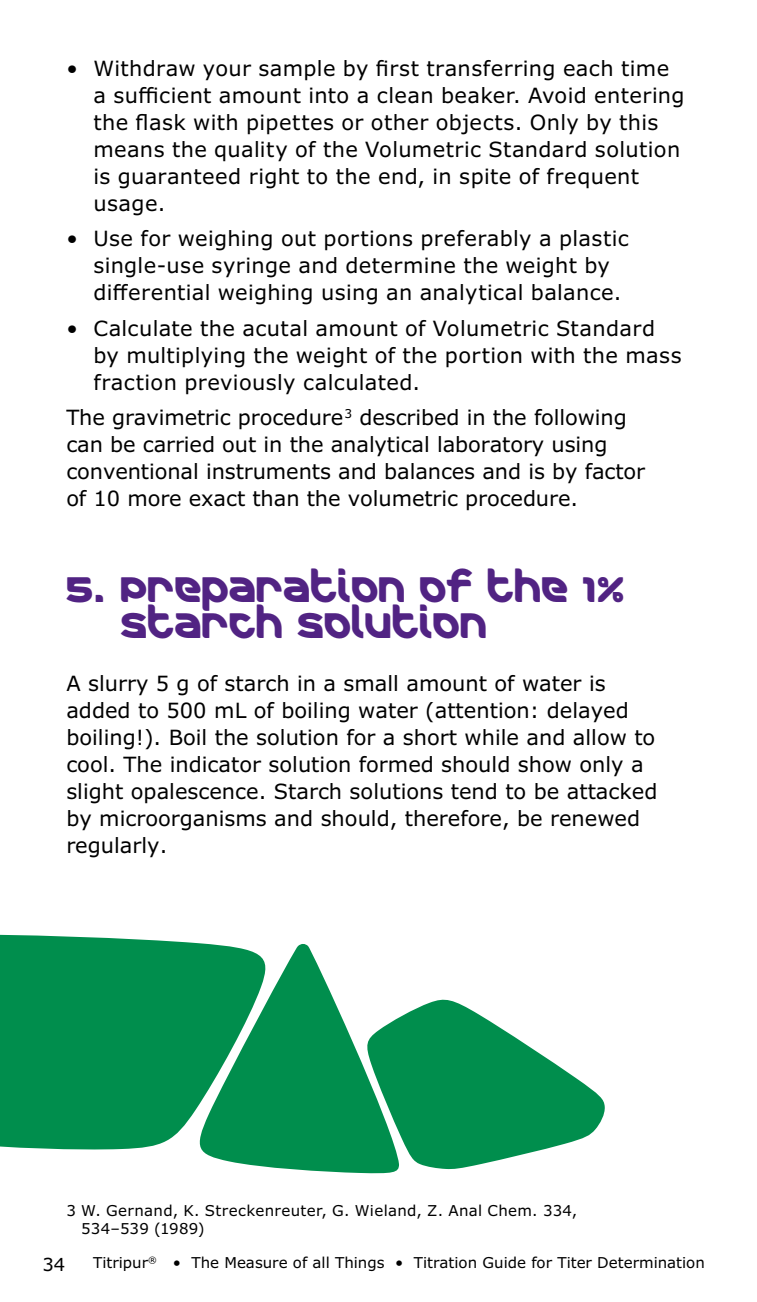
<style>
.page{position:relative;width:757px;height:1302px;background:#fff}
.page>*{position:absolute;margin:0;border:0;box-sizing:border-box;transform-origin:0 0}
.t1{font:36px/36px "Merck";color:#512383}
.t2{font:21px/27px "Verdana Pro";letter-spacing:.005em;color:#000}
.t3{font:18px "Verdana Pro";color:#000}
.t4{font:15px "Verdana Pro";color:#000}
.t5{font:15px/18px "Verdana Pro";letter-spacing:.02em;color:#000}
</style>
<div class="page">
<div style="left:0;top:934px;width:193px;height:216px;background:#008e4d"></div>
<svg style="left:193px;top:942px;width:205px;height:231px;fill:#008e4d"></svg>
<svg style="left:365px;top:996px;width:240px;height:173px;fill:#008e4d"></svg>
<p class="t2" style="left:93px;top:55px;width:593px;text-indent:-27px">• Withdraw your sample by first transferring each time a sufficient amount into a clean beaker. Avoid entering the flask with pipettes or other objects. Only by this means the quality of the Volumetric Standard solution is guaranteed right to the end, in spite of frequent usage.</p>
<p class="t2" style="left:93px;top:225px;width:537px;text-indent:-27px">• Use for weighing out portions preferably a plastic single-use syringe and determine the weight by differential weighing using an analytical balance.</p>
<p class="t2" style="left:93px;top:315px;width:590px;text-indent:-27px">• Calculate the acutal amount of Volumetric Standard by multiplying the weight of the portion with the mass fraction previously calculated.</p>
<p class="t2" style="left:66px;top:404px;width:580px">The gravimetric procedure<sup>3</sup> described in the following can be carried out in the analytical laboratory using conventional instruments and balances and is by factor of 10 more exact than the volumetric procedure.</p>
<h1 class="t1" style="left:121px;top:571px;width:506px;text-indent:-54px">5. PREPARATION OF THE 1%<br>STARCH SOLUTION</h1>
<p class="t2" style="left:66px;top:669px;width:593px">A slurry 5 g of starch in a small amount of water is added to 500 mL of boiling water (attention: delayed boiling!). Boil the solution for a short while and allow to cool. The indicator solution formed should show only a slight opalescence. Starch solutions tend to be attacked by microorganisms and should, therefore, be renewed regularly.</p>
<p class="t5" style="left:81px;top:1201px;width:498px;text-indent:-15px">3 W. Gernand, K. Streckenreuter, G. Wieland, Z. Anal Chem. 334,<br>534–539 (1989)</p>
<p class="t3" style="left:43px;top:1252px;width:24px">34</p>
<p class="t4" style="left:93px;top:1252px;width:613px">Titripur<sup>®</sup> • The Measure of all Things • Titration Guide for Titer Determination</p>
</div>
